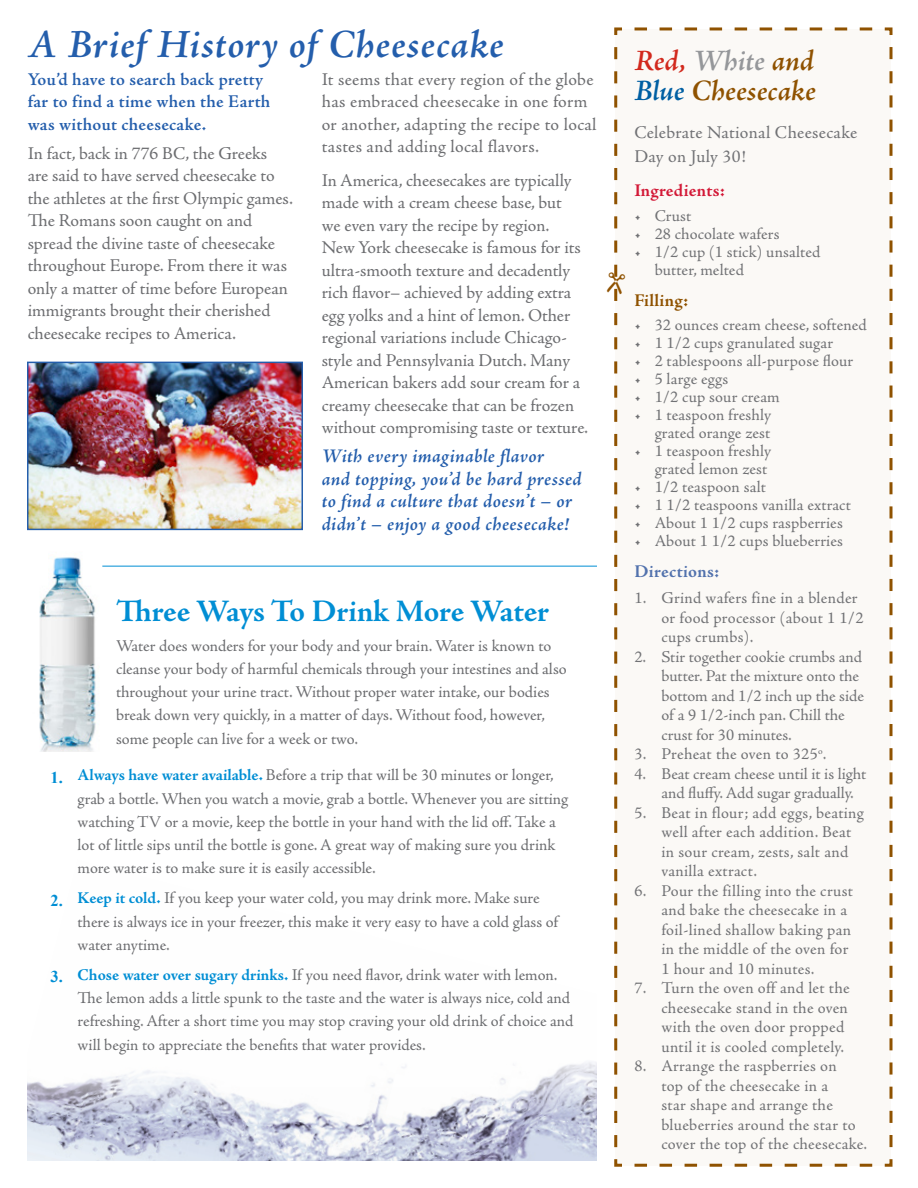
<style>
.page{position:relative;width:918px;height:1188px;background:#fff}
.page>*{position:absolute;margin:0;border:0;box-sizing:border-box;transform-origin:0 0}
.t1{font:italic 600 40.5px "Adobe Jenson Pro";letter-spacing:.02em;color:#245eac}
.t2{font:700 31.5px "Adobe Jenson Pro";letter-spacing:-.02em;color:#008ed4}
.t3{font:italic 600 30px "Adobe Jenson Pro";color:#8f5200}
.t4{font:italic 600 30px "Adobe Jenson Pro";letter-spacing:-.005em;color:#95979a}
.t5{font:italic 600 19.5px/22.5px "Adobe Jenson Pro";letter-spacing:.02em;color:#245eac}
.t6{font:18px/22.5px "Adobe Jenson Pro";color:#6c6d70}
.t7{font:600 18px/22.5px "Adobe Jenson Pro";letter-spacing:.015em;color:#245eac}
.t8{font:18px/24px "Adobe Jenson Pro";letter-spacing:.015em;color:#717275}
.t9{font:700 18px "Adobe Jenson Pro";letter-spacing:.005em;color:#d31937}
.t10{font:700 18px "Adobe Jenson Pro";color:#5272ad}
.t11{font:700 18px "Adobe Jenson Pro";color:#8f5200}
.t12{font:16.5px/19.5px "Adobe Jenson Pro";letter-spacing:.01em;color:#717275}
.t13{font:16.5px/23.2px "Adobe Jenson Pro";letter-spacing:-.005em;color:#6c6d70}
.s1{font-family:"Times New Roman";font-weight:700;color:#008ed4}
.s2{font-weight:700;color:#008ed4}
.s3{color:#d2291d}
.s4{color:#8f5200}
.s5{color:#005fa3}
</style>
<div class="page">
<div style="left:614px;top:27px;width:279px;height:1140px;background:#fbf9f6"></div>
<img style="left:30px;top:365px;width:270px;height:162px">
<div style="left:27px;top:362px;width:276px;height:168px;border:2px solid #245eac"></div>
<img style="left:39px;top:557px;width:57px;height:195px">
<hr style="left:102px;top:566px;width:495px;height:1px;background:#008ed4">
<img style="left:27px;top:1062px;width:570px;height:99px">
<svg style="left:614px;top:47px;width:12px;height:1106px"></svg>
<p class="t1" style="left:28px;top:21px;width:478px">A Brief History of Cheesecake</p>
<p class="t7" style="left:28px;top:68px;width:244px">You’d have to search back pretty far to find a time when the Earth was without cheesecake.</p>
<p class="t6" style="left:28px;top:142px;width:267px">In fact, back in 776 BC, the Greeks<br>are said to have served cheesecake to the athletes at the first Olympic games.<br>The Romans soon caught on and spread the divine taste of cheesecake throughout Europe. From there it was only a matter of time before European immigrants brought their cherished cheesecake recipes to America.</p>
<p class="t6" style="left:322px;top:68px;width:276px">It seems that every region of the globe has embraced cheesecake in one form or another, adapting the recipe to local tastes and adding local flavors.</p>
<p class="t6" style="left:322px;top:169px;width:268px">In America, cheesecakes are typically made with a cream cheese base, but<br>we even vary the recipe by region.<br>New York cheesecake is famous for its ultra-smooth texture and decadently rich flavor– achieved by adding extra egg yolks and a hint of lemon. Other regional variations include Chicago&shy;style and Pennsylvania Dutch. Many American bakers add sour cream for a creamy cheesecake that can be frozen without compromising taste or texture.</p>
<p class="t5" style="left:322px;top:446px;width:224px">With every imaginable flavor</p>
<p class="t5" style="left:322px;top:469px;width:262px">and topping, you’d be hard pressed to find a culture that doesn’t – or didn’t – enjoy a good cheesecake!</p>
<p class="t2" style="left:116px;top:593px;width:435px">Three Ways To Drink More Water</p>
<p class="t13" style="left:116px;top:634px;width:452px">Water does wonders for your body and your brain. Water is known to cleanse your body of harmful chemicals through your intestines and also throughout your urine tract. Without proper water intake, our bodies break down very quickly, in a matter of days. Without food, however, some people can live for a week or two.</p>
<p class="t13" style="left:78px;top:764px;width:492px;text-indent:-27px"><span class="s1">1.</span> <span class="s2">Always have water available.</span> Before a trip that will be 30 minutes or longer, grab a bottle. When you watch a movie, grab a bottle. Whenever you are sitting watching TV or a movie, keep the bottle in your hand with the lid off. Take a lot of little sips until the bottle is gone. A great way of making sure you drink more water is to make sure it is easily accessible.</p>
<p class="t13" style="left:78px;top:887px;width:482px;text-indent:-27px"><span class="s1">2.</span> <span class="s2">Keep it cold.</span> If you keep your water cold, you may drink more. Make sure there is always ice in your freezer, this make it very easy to have a cold glass of water anytime.</p>
<p class="t13" style="left:78px;top:963px;width:497px;text-indent:-27px"><span class="s1">3.</span> <span class="s2">Chose water over sugary drinks.</span> If you need flavor, drink water with lemon.<br>The lemon adds a little spunk to the taste and the water is always nice, cold and refreshing. After a short time you may stop craving your old drink of choice and will begin to appreciate the benefits that water provides.</p>
<p class="t4" style="left:634px;top:44px;width:181px"><span class="s3">Red,</span> White <span class="s4">and</span></p>
<p class="t3" style="left:634px;top:74px;width:183px"><span class="s5">Blue</span> Cheesecake</p>
<p class="t8" style="left:634px;top:120px;width:224px">Celebrate National Cheesecake<br>Day on July 30!</p>
<p class="t9" style="left:634px;top:180px;width:92px">Ingredients:</p>
<p class="t12" style="left:634px;top:206px;width:58px">• Crust</p>
<p class="t12" style="left:634px;top:224px;width:147px">• 28 chocolate wafers</p>
<p class="t12" style="left:655px;top:243px;width:167px;line-height:18px;text-indent:-20px">• 1/2 cup (1 stick) unsalted butter, melted</p>
<p class="t11" style="left:634px;top:290px;width:55px">Filling:</p>
<p class="t12" style="left:634px;top:316px;width:234px">• 32 ounces cream cheese, softened</p>
<p class="t12" style="left:634px;top:334px;width:200px">• 1 1/2 cups granulated sugar</p>
<p class="t12" style="left:634px;top:352px;width:220px">• 2 tablespoons all-purpose flour</p>
<p class="t12" style="left:634px;top:370px;width:95px">• 5 large eggs</p>
<p class="t12" style="left:634px;top:388px;width:147px">• 1/2 cup sour cream</p>
<p class="t12" style="left:634px;top:406px;width:138px;line-height:18px;text-align:right">• 1 teaspoon freshly grated orange zest</p>
<p class="t12" style="left:634px;top:442px;width:138px;line-height:18px;text-align:right">• 1 teaspoon freshly grated lemon zest</p>
<p class="t12" style="left:634px;top:478px;width:133px">• 1/2 teaspoon salt</p>
<p class="t12" style="left:634px;top:496px;width:218px">• 1 1/2 teaspoons vanilla extract</p>
<p class="t12" style="left:634px;top:514px;width:210px">• About 1 1/2 cups raspberries</p>
<p class="t12" style="left:634px;top:532px;width:210px">• About 1 1/2 cups blueberries</p>
<p class="t10" style="left:634px;top:561px;width:86px">Directions:</p>
<p class="t12" style="left:661px;top:589px;width:204px;text-indent:-27px">1. Grind wafers fine in a blender or food processor (about 1 1/2 cups crumbs).</p>
<p class="t12" style="left:661px;top:647px;width:204px;text-indent:-27px">2. Stir together cookie crumbs and butter. Pat the mixture onto the bottom and 1/2 inch up the side of a 9 1/2-inch pan. Chill the crust for 30 minutes.</p>
<p class="t12" style="left:634px;top:745px;width:194px">3. Preheat the oven to 325<sup>o</sup>.</p>
<p class="t12" style="left:661px;top:764px;width:206px;text-indent:-27px">4. Beat cream cheese until it is light and fluffy. Add sugar gradually.</p>
<p class="t12" style="left:661px;top:803px;width:204px;text-indent:-27px">5. Beat in flour; add eggs, beating well after each addition. Beat in sour cream, zests, salt and vanilla extract.</p>
<p class="t12" style="left:661px;top:881px;width:193px;text-indent:-27px">6. Pour the filling into the crust and bake the cheesecake in a foil-lined shallow baking pan in the middle of the oven for<br>1 hour and 10 minutes.</p>
<p class="t12" style="left:661px;top:979px;width:190px;text-indent:-27px">7. Turn the oven off and let the cheesecake stand in the oven with the oven door propped until it is cooled completely.</p>
<p class="t12" style="left:661px;top:1057px;width:207px;text-indent:-27px">8. Arrange the raspberries on<br>top of the cheesecake in a<br>star shape and arrange the blueberries around the star to cover the top of the cheesecake.</p>
</div>
